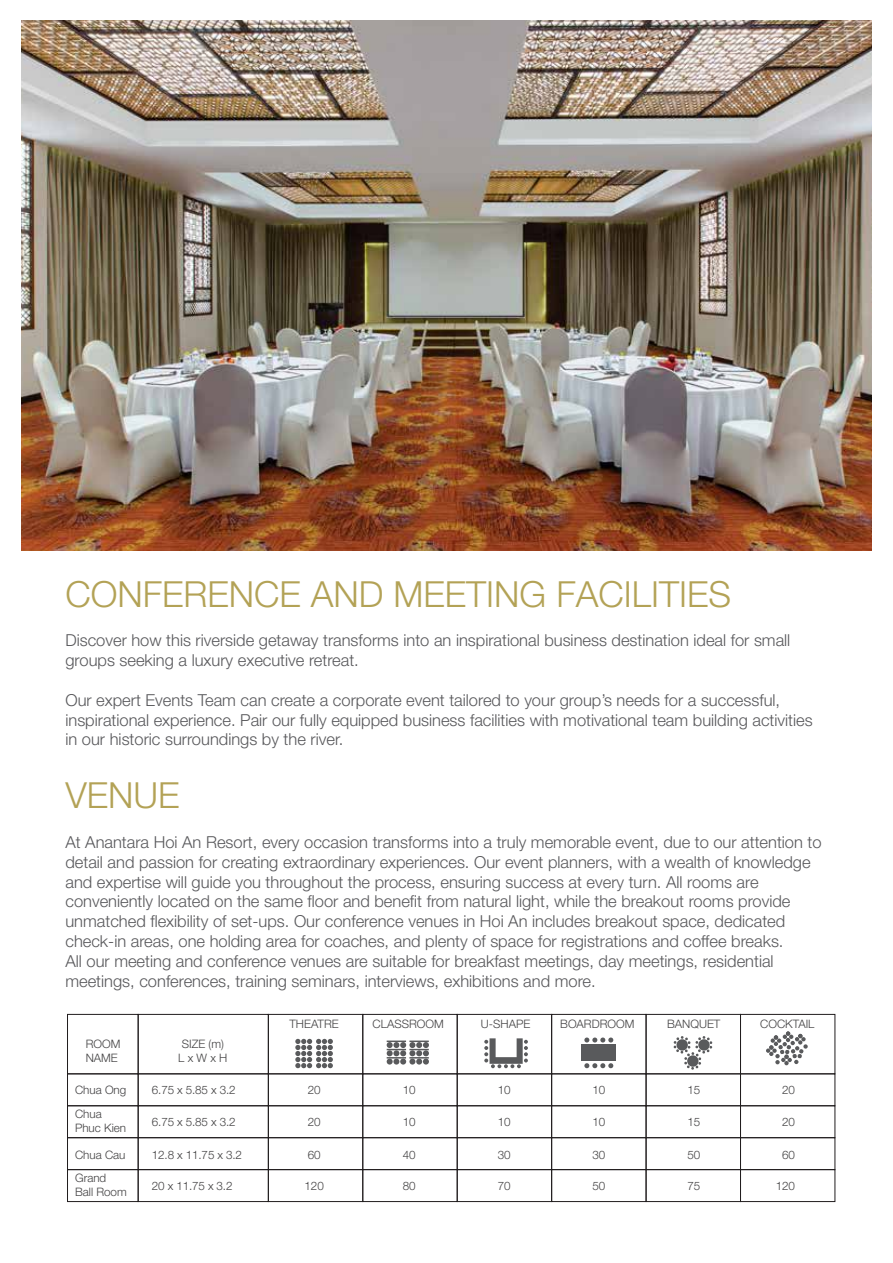
<style>
.page{position:relative;width:893px;height:1263px;background:#fff}
.page>*{position:absolute;margin:0;border:0;box-sizing:border-box;transform-origin:0 0}
.t1{font:300 36px "Helvetica Neue";color:#b3a256}
.t2{font:300 16.5px/19.8px "Helvetica Neue";color:#58585b}
.t3{font:300 11.7px/14px "Helvetica Neue";color:#424142}
.t4{font:300 11.7px "Helvetica Neue";color:#414042}
</style>
<div class="page">
<img style="left:21px;top:20px;width:851px;height:531px">
<svg style="left:766px;top:1031px;width:42px;height:34px"></svg>
<div style="left:67px;top:1014px;width:72px;height:60px;border:1px solid #211d1e"></div>
<div style="left:67px;top:1073px;width:72px;height:33px;border:1px solid #211d1e"></div>
<div style="left:268px;top:1105px;width:95px;height:33px;border:1px solid #211d1e"></div>
<div style="left:268px;top:1137px;width:95px;height:33px;border:1px solid #211d1e"></div>
<div style="left:362px;top:1105px;width:96px;height:33px;border:1px solid #211d1e"></div>
<div style="left:362px;top:1137px;width:96px;height:33px;border:1px solid #211d1e"></div>
<div style="left:457px;top:1105px;width:95px;height:33px;border:1px solid #211d1e"></div>
<div style="left:457px;top:1137px;width:95px;height:33px;border:1px solid #211d1e"></div>
<div style="left:551px;top:1105px;width:95px;height:33px;border:1px solid #211d1e"></div>
<div style="left:551px;top:1137px;width:95px;height:33px;border:1px solid #211d1e"></div>
<div style="left:646px;top:1105px;width:95px;height:33px;border:1px solid #211d1e"></div>
<div style="left:646px;top:1137px;width:95px;height:33px;border:1px solid #211d1e"></div>
<div style="left:740px;top:1105px;width:95px;height:33px;border:1px solid #211d1e"></div>
<div style="left:740px;top:1137px;width:95px;height:33px;border:1px solid #211d1e"></div>
<div style="left:67px;top:1105px;width:72px;height:33px;border:1px solid #211d1e"></div>
<div style="left:138px;top:1105px;width:131px;height:33px;border:1px solid #211d1e"></div>
<div style="left:67px;top:1137px;width:72px;height:33px;border:1px solid #211d1e"></div>
<div style="left:138px;top:1137px;width:131px;height:33px;border:1px solid #211d1e"></div>
<div style="left:268px;top:1169px;width:95px;height:33px;border:1px solid #211d1e"></div>
<div style="left:362px;top:1169px;width:96px;height:33px;border:1px solid #211d1e"></div>
<div style="left:457px;top:1169px;width:95px;height:33px;border:1px solid #211d1e"></div>
<div style="left:551px;top:1169px;width:95px;height:33px;border:1px solid #211d1e"></div>
<div style="left:646px;top:1169px;width:95px;height:33px;border:1px solid #211d1e"></div>
<div style="left:740px;top:1169px;width:95px;height:33px;border:1px solid #211d1e"></div>
<div style="left:67px;top:1169px;width:72px;height:33px;border:1px solid #211d1e"></div>
<div style="left:138px;top:1169px;width:131px;height:33px;border:1px solid #211d1e"></div>
<div style="left:138px;top:1014px;width:131px;height:60px;border:1px solid #211d1e"></div>
<div style="left:457px;top:1014px;width:95px;height:60px;border:1px solid #211d1e"></div>
<div style="left:551px;top:1014px;width:95px;height:60px;border:1px solid #211d1e"></div>
<div style="left:646px;top:1014px;width:95px;height:60px;border:1px solid #211d1e"></div>
<div style="left:740px;top:1014px;width:95px;height:60px;border:1px solid #211d1e"></div>
<div style="left:362px;top:1014px;width:96px;height:60px;border:1px solid #211d1e"></div>
<div style="left:268px;top:1014px;width:95px;height:60px;border:1px solid #211d1e"></div>
<svg style="left:295px;top:1039px;width:38px;height:29px"></svg>
<svg style="left:387px;top:1040px;width:42px;height:24px"></svg>
<svg style="left:484px;top:1038px;width:44px;height:30px"></svg>
<svg style="left:673px;top:1036px;width:39px;height:34px"></svg>
<div style="left:582px;top:1045px;width:34px;height:16px;background:#595a5c"></div>
<svg style="left:584px;top:1037px;width:29px;height:5px"></svg>
<svg style="left:584px;top:1063px;width:29px;height:5px"></svg>
<h1 class="t1" style="left:65px;top:565px;width:667px">CONFERENCE AND MEETING FACILITIES</h1>
<p class="t2" style="left:65px;top:630px;width:726px">Discover how this riverside getaway transforms into an inspirational business destination ideal for small groups seeking a luxury executive retreat.</p>
<p class="t2" style="left:65px;top:689px;width:749px">Our expert Events Team can create a corporate event tailored to your group’s needs for a successful, inspirational experience. Pair our fully equipped business facilities with motivational team building activities in our historic surroundings by the river.</p>
<h1 class="t1" style="left:65px;top:766px;width:116px">VENUE</h1>
<p class="t2" style="left:65px;top:831px;width:758px">At Anantara Hoi An Resort, every occasion transforms into a truly memorable event, due to our attention to detail and passion for creating extraordinary experiences. Our event planners, with a wealth of knowledge and expertise will guide you throughout the process, ensuring success at every turn. All rooms are conveniently located on the same floor and benefit from natural light, while the breakout rooms provide unmatched flexibility of set-ups. Our conference venues in Hoi An includes breakout space, dedicated check-in areas, one holding area for coaches, and plenty of space for registrations and coffee breaks.<br>All our meeting and conference venues are suitable for breakfast meetings, day meetings, residential meetings, conferences, training seminars, interviews, exhibitions and more.</p>
<p class="t3" style="left:86px;top:1036px;width:36px">ROOM<br>NAME</p>
<p class="t3" style="left:178px;top:1036px;width:51px;text-align:center">SIZE (m)<br>L x W x H</p>
<p class="t3" style="left:289px;top:1016px;width:51px">THEATRE</p>
<p class="t3" style="left:373px;top:1016px;width:73px">CLASSROOM</p>
<p class="t3" style="left:481px;top:1016px;width:51px">U-SHAPE</p>
<p class="t3" style="left:560px;top:1016px;width:76px">BOARDROOM</p>
<p class="t3" style="left:667px;top:1016px;width:55px">BANQUET</p>
<p class="t3" style="left:760px;top:1016px;width:56px">COCKTAIL</p>
<p class="t4" style="left:75px;top:1080px;width:53px">Chua Ong</p>
<p class="t3" style="left:152px;top:1082px;width:85px">6.75 x 5.85 x 3.2</p>
<p class="t3" style="left:308px;top:1082px;width:14px">20</p>
<p class="t3" style="left:403px;top:1082px;width:14px">10</p>
<p class="t3" style="left:498px;top:1082px;width:14px">10</p>
<p class="t3" style="left:592px;top:1082px;width:14px">10</p>
<p class="t3" style="left:687px;top:1082px;width:14px">15</p>
<p class="t3" style="left:782px;top:1082px;width:14px">20</p>
<p class="t3" style="left:75px;top:1106px;width:53px">Chua<br>Phuc Kien</p>
<p class="t3" style="left:152px;top:1114px;width:85px">6.75 x 5.85 x 3.2</p>
<p class="t3" style="left:308px;top:1114px;width:14px">20</p>
<p class="t3" style="left:403px;top:1114px;width:14px">10</p>
<p class="t3" style="left:498px;top:1114px;width:14px">10</p>
<p class="t3" style="left:592px;top:1114px;width:14px">10</p>
<p class="t3" style="left:687px;top:1114px;width:14px">15</p>
<p class="t3" style="left:782px;top:1114px;width:14px">20</p>
<p class="t3" style="left:75px;top:1143px;width:52px;line-height:23px">Chua Cau<br>Grand</p>
<p class="t3" style="left:75px;top:1184px;width:53px">Ball Room</p>
<p class="t3" style="left:152px;top:1147px;width:92px">12.8 x 11.75 x 3.2</p>
<p class="t3" style="left:152px;top:1178px;width:82px">20 x 11.75 x 3.2</p>
<p class="t3" style="left:308px;top:1147px;width:14px">60</p>
<p class="t3" style="left:403px;top:1147px;width:14px">40</p>
<p class="t3" style="left:498px;top:1147px;width:14px">30</p>
<p class="t3" style="left:592px;top:1147px;width:14px">30</p>
<p class="t3" style="left:687px;top:1147px;width:14px">50</p>
<p class="t3" style="left:782px;top:1147px;width:14px">60</p>
<p class="t3" style="left:304px;top:1178px;width:21px">120</p>
<p class="t3" style="left:403px;top:1178px;width:14px">80</p>
<p class="t3" style="left:498px;top:1178px;width:14px">70</p>
<p class="t3" style="left:592px;top:1178px;width:14px">50</p>
<p class="t3" style="left:687px;top:1178px;width:14px">75</p>
<p class="t3" style="left:776px;top:1178px;width:21px">120</p>
</div>
